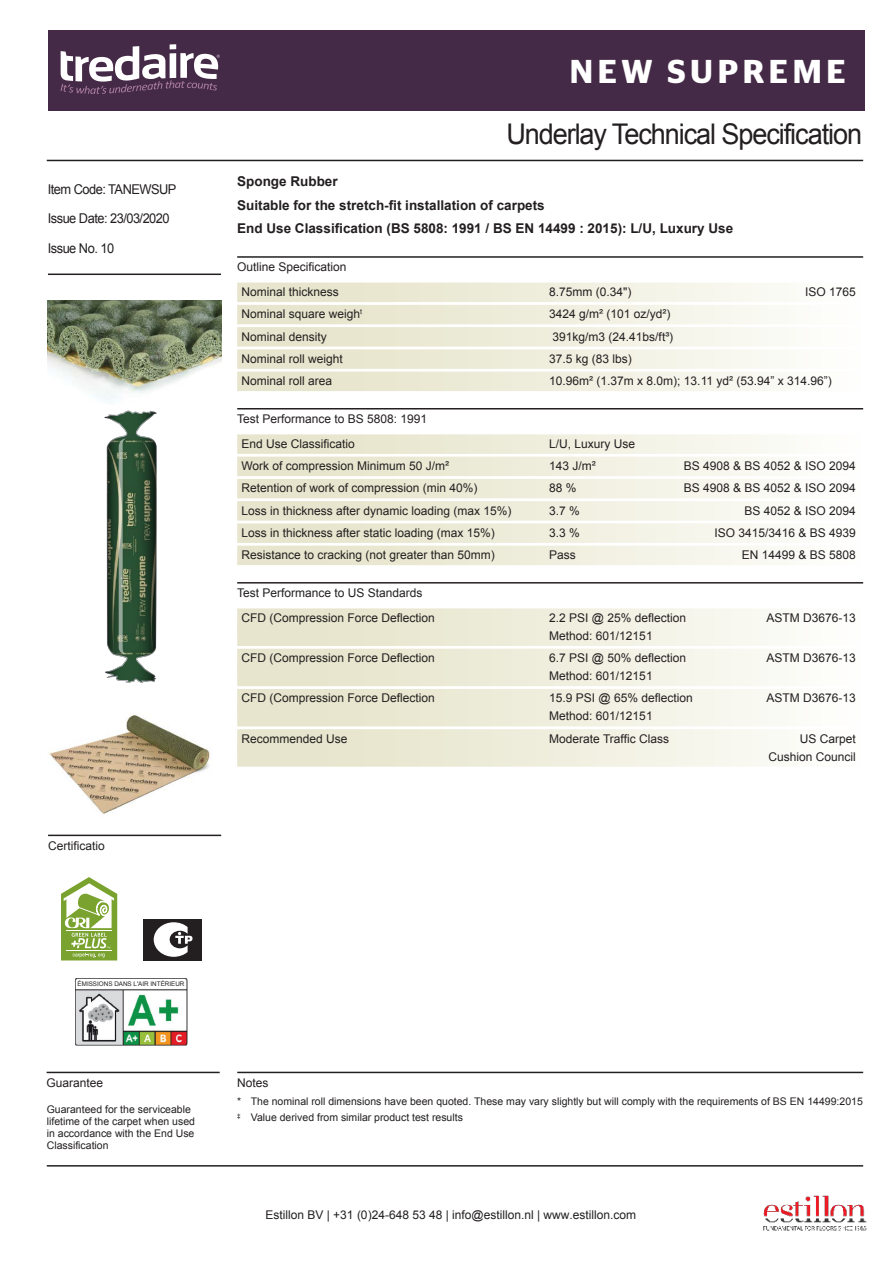
<style>
.page{position:relative;width:893px;height:1263px;background:#fff}
.page>*{position:absolute;margin:0;border:0;box-sizing:border-box;transform-origin:0 0}
.t1{font:600 33px "Stag Sans";letter-spacing:.14em;color:#fff}
.t2{font:28.5px "Arial";letter-spacing:-.04em;color:#231f20;scale:.95 1}
.t3{font:700 13.5px/23.5px "Arial";color:#231f20}
.t4{font:13.5px/28.5px "Arial";letter-spacing:-.04em;color:#231f20;scale:.95 1}
.t5{font:12px/24.8px "Arial";color:#231f20}
.t6{font:10.5px/12px "Arial";color:#231f20}
.t7{font:6.3px "Arial";color:#231f20}
</style>
<div class="page">
<hr style="left:48px;top:274px;width:173px;height:1px;background:#231f20">
<hr style="left:47px;top:160px;width:816px;height:1px;background:#231f20">
<hr style="left:47px;top:1165px;width:816px;height:1px;background:#231f20">
<div style="left:48px;top:31px;width:816px;height:80px;background:#452a47"></div>
<svg style="left:61px;top:44px;width:159px;height:50px"></svg>
<img style="left:48px;top:301px;width:173px;height:101px">
<img style="left:48px;top:714px;width:162px;height:100px">
<svg style="left:104px;top:410px;width:53px;height:273px;background:#5c715d"></svg>
<img style="left:76px;top:978px;width:111px;height:67px">
<div style="left:78px;top:979px;width:107px;height:10px;background:#fff"></div>
<svg style="left:61px;top:877px;width:56px;height:83px"></svg>
<hr style="left:66px;top:930px;width:46px;height:1px;background:#fff">
<hr style="left:66px;top:950px;width:46px;height:1px;background:#fff">
<div style="left:143px;top:919px;width:59px;height:41px;background:#231f20"></div>
<svg style="left:154px;top:922px;width:38px;height:35px"></svg>
<hr style="left:237px;top:256px;width:626px;height:2px;background:#231f20">
<div style="left:237px;top:283px;width:626px;height:19px;background:linear-gradient(to right,#e4e1c5,#fdfdfa)"></div>
<div style="left:237px;top:305px;width:626px;height:19px;background:linear-gradient(to right,#e4e1c5,#fdfdfa)"></div>
<div style="left:237px;top:327px;width:626px;height:20px;background:linear-gradient(to right,#e4e1c5,#fdfdfa)"></div>
<div style="left:237px;top:349px;width:626px;height:20px;background:linear-gradient(to right,#e4e1c5,#fdfdfa)"></div>
<div style="left:237px;top:372px;width:626px;height:19px;background:linear-gradient(to right,#e4e1c5,#fdfdfa)"></div>
<hr style="left:237px;top:408px;width:626px;height:1px;background:#231f20">
<div style="left:237px;top:434px;width:626px;height:20px;background:linear-gradient(to right,#e4e1c5,#fdfdfa)"></div>
<div style="left:237px;top:457px;width:626px;height:19px;background:linear-gradient(to right,#e4e1c5,#fdfdfa)"></div>
<div style="left:237px;top:479px;width:626px;height:19px;background:linear-gradient(to right,#e4e1c5,#fdfdfa)"></div>
<div style="left:237px;top:501px;width:626px;height:20px;background:linear-gradient(to right,#e4e1c5,#fdfdfa)"></div>
<div style="left:237px;top:523px;width:626px;height:20px;background:linear-gradient(to right,#e4e1c5,#fdfdfa)"></div>
<div style="left:237px;top:546px;width:626px;height:19px;background:linear-gradient(to right,#e4e1c5,#fdfdfa)"></div>
<hr style="left:237px;top:582px;width:626px;height:1px;background:#231f20">
<div style="left:237px;top:608px;width:626px;height:20px;background:linear-gradient(to right,#e4e1c5,#fdfdfa)"></div>
<div style="left:237px;top:626px;width:626px;height:20px;background:linear-gradient(to right,#e4e1c5,#fdfdfa)"></div>
<div style="left:237px;top:649px;width:626px;height:19px;background:linear-gradient(to right,#e4e1c5,#fdfdfa)"></div>
<div style="left:237px;top:667px;width:626px;height:19px;background:linear-gradient(to right,#e4e1c5,#fdfdfa)"></div>
<div style="left:237px;top:689px;width:626px;height:19px;background:linear-gradient(to right,#e4e1c5,#fdfdfa)"></div>
<div style="left:237px;top:707px;width:626px;height:19px;background:linear-gradient(to right,#e4e1c5,#fdfdfa)"></div>
<div style="left:237px;top:729px;width:626px;height:20px;background:linear-gradient(to right,#e4e1c5,#fdfdfa)"></div>
<div style="left:237px;top:747px;width:626px;height:20px;background:linear-gradient(to right,#e4e1c5,#fdfdfa)"></div>
<hr style="left:237px;top:1072px;width:626px;height:1px;background:#231f20">
<hr style="left:47px;top:1072px;width:173px;height:1px;background:#231f20">
<hr style="left:48px;top:835px;width:173px;height:1px;background:#231f20">
<img style="left:763px;top:1195px;width:104px;height:36px">
<h1 class="t1" style="left:570px;top:52px;width:277px">NEW SUPREME</h1>
<p class="t4" style="left:48px;top:176px;width:137px">Item Code: TANEWSUP<br>Issue Date: 23/03/2020</p>
<p class="t4" style="left:48px;top:234px;width:71px">Issue No. 10</p>
<p class="t5" style="left:48px;top:833px;width:58px">Certificatio</p>
<p class="t7" style="left:78px;top:980px;width:108px">ÉMISSIONS DANS L'AIR INTÉRIEUR</p>
<h2 class="t2" style="left:506px;top:115px;width:376px">Underlay Technical Specification</h2>
<p class="t3" style="left:237px;top:171px;width:497px">Sponge Rubber<br>Suitable for the stretch-fit installation of carpets<br>End Use Classification (BS 5808: 1991 / BS EN 14499 : 2015): L/U, Luxury Use</p>
<p class="t5" style="left:237px;top:255px;width:111px;text-align:center">Outline Specification<br>Nominal thickness</p>
<p class="t5" style="left:549px;top:280px;width:84px">8.75mm (0.34")</p>
<p class="t5" style="left:805px;top:280px;width:52px">ISO 1765</p>
<p class="t5" style="left:241px;top:302px;width:122px">Nominal square weigh<sup>t</sup></p>
<p class="t5" style="left:549px;top:302px;width:123px">3424 g/m² (101 oz/yd²)</p>
<p class="t5" style="left:241px;top:324px;width:87px">Nominal density</p>
<p class="t5" style="left:553px;top:324px;width:122px">391kg/m3 (24.41bs/ft³)</p>
<p class="t5" style="left:241px;top:346px;width:103px">Nominal roll weight</p>
<p class="t5" style="left:549px;top:346px;width:84px">37.5 kg (83 lbs)</p>
<p class="t5" style="left:241px;top:369px;width:92px">Nominal roll area</p>
<p class="t5" style="left:549px;top:369px;width:284px">10.96m² (1.37m x 8.0m); 13.11 yd² (53.94” x 314.96”)</p>
<p class="t5" style="left:241px;top:407px;width:187px;text-indent:-4px">Test Performance to BS 5808: 1991<br>End Use Classificatio</p>
<p class="t5" style="left:549px;top:431px;width:88px">L/U, Luxury Use</p>
<p class="t5" style="left:241px;top:454px;width:209px">Work of compression Minimum 50 J/m²</p>
<p class="t5" style="left:549px;top:454px;width:48px">143 J/m²</p>
<p class="t5" style="left:684px;top:454px;width:174px">BS 4908 &amp; BS 4052 &amp; ISO 2094</p>
<p class="t5" style="left:241px;top:476px;width:238px">Retention of work of compression (min 40%)</p>
<p class="t5" style="left:549px;top:476px;width:29px">88 %</p>
<p class="t5" style="left:684px;top:476px;width:174px">BS 4908 &amp; BS 4052 &amp; ISO 2094</p>
<p class="t5" style="left:241px;top:498px;width:272px">Loss in thickness after dynamic loading (max 15%)</p>
<p class="t5" style="left:549px;top:498px;width:32px">3.7 %</p>
<p class="t5" style="left:744px;top:498px;width:113px">BS 4052 &amp; ISO 2094</p>
<p class="t5" style="left:241px;top:520px;width:255px">Loss in thickness after static loading (max 15%)</p>
<p class="t5" style="left:549px;top:520px;width:32px">3.3 %</p>
<p class="t5" style="left:714px;top:520px;width:143px">ISO 3415/3416 &amp; BS 4939</p>
<p class="t5" style="left:241px;top:543px;width:255px">Resistance to cracking (not greater than 50mm)</p>
<p class="t5" style="left:549px;top:543px;width:28px">Pass</p>
<p class="t5" style="left:742px;top:543px;width:116px">EN 14499 &amp; BS 5808</p>
<p class="t5" style="left:241px;top:581px;width:195px;text-indent:-4px">Test Performance to US Standards<br>CFD (Compression Force Deflection</p>
<p class="t5" style="left:549px;top:605px;width:138px">2.2 PSI @ 25% deflection</p>
<p class="t5" style="left:766px;top:605px;width:91px">ASTM D3676-13</p>
<p class="t5" style="left:549px;top:623px;width:105px">Method: 601/12151</p>
<p class="t5" style="left:241px;top:646px;width:195px">CFD (Compression Force Deflection</p>
<p class="t5" style="left:549px;top:646px;width:138px">6.7 PSI @ 50% deflection</p>
<p class="t5" style="left:766px;top:646px;width:91px">ASTM D3676-13</p>
<p class="t5" style="left:549px;top:664px;width:105px">Method: 601/12151</p>
<p class="t5" style="left:241px;top:686px;width:195px">CFD (Compression Force Deflection</p>
<p class="t5" style="left:549px;top:686px;width:145px">15.9 PSI @ 65% deflection</p>
<p class="t5" style="left:766px;top:686px;width:91px">ASTM D3676-13</p>
<p class="t5" style="left:549px;top:704px;width:105px">Method: 601/12151</p>
<p class="t5" style="left:241px;top:726px;width:108px">Recommended Use</p>
<p class="t5" style="left:549px;top:726px;width:122px">Moderate Traffic Class</p>
<p class="t5" style="left:768px;top:729px;width:89px;line-height:18px;text-align:right">US Carpet<br>Cushion Council</p>
<p class="t5" style="left:47px;top:1070px;width:58px">Guarantee</p>
<p class="t5" style="left:237px;top:1070px;width:33px">Notes</p>
<p class="t6" style="left:47px;top:1103px;width:150px">Guaranteed for the serviceable lifetime of the carpet when used in accordance with the End Use<br>Classification</p>
<p class="t6" style="left:237px;top:1093px;width:627px;line-height:16.2px">* The nominal roll dimensions have been quoted. These may vary slightly but will comply with the requirements of BS EN 14499:2015 <sup>‡</sup> Value derived from similar product test results</p>
<p class="t5" style="left:265px;top:1203px;width:372px">Estillon BV | +31 (0)24-648 53 48 | info@estillon.nl | www.estillon.com</p>
</div>
